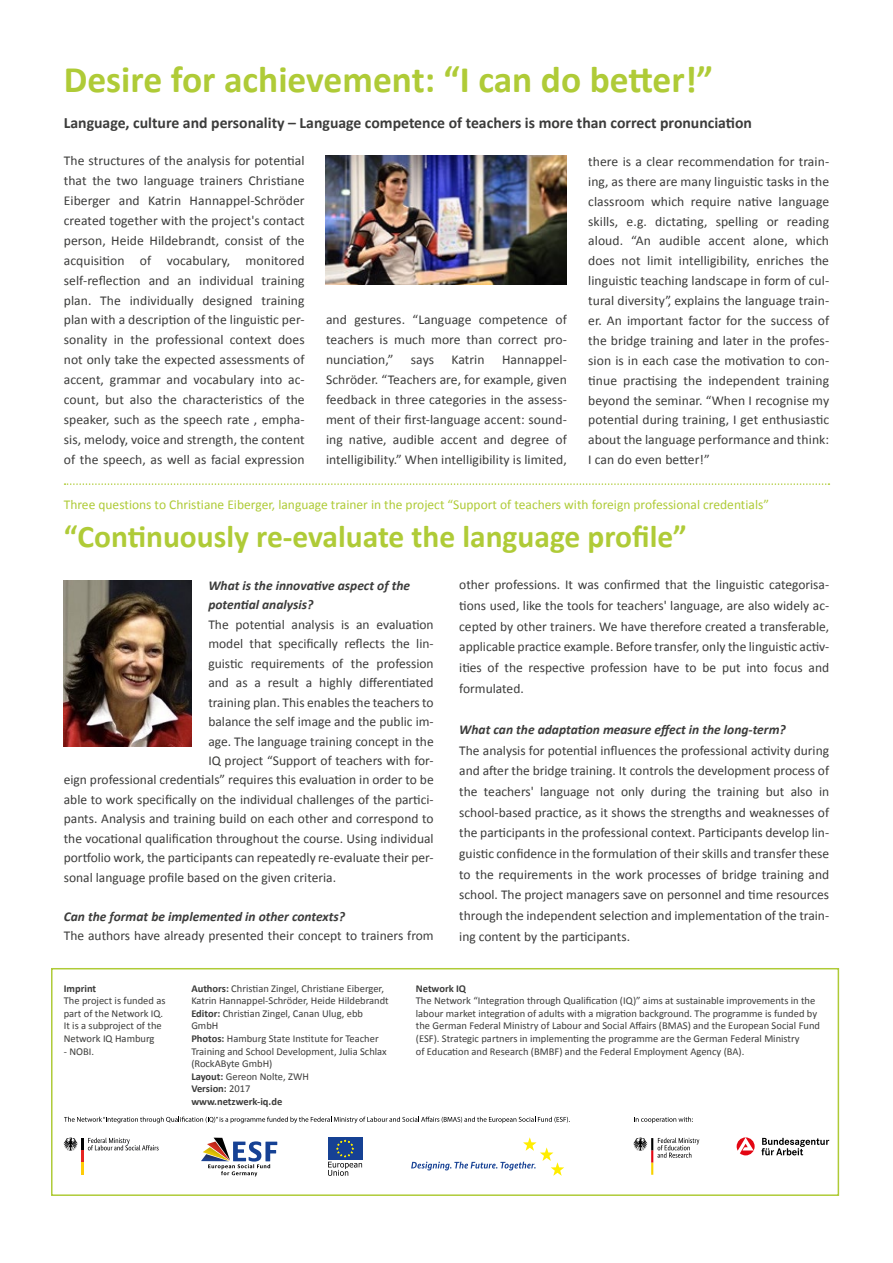
<style>
.page{position:relative;width:893px;height:1263px;background:#fff}
.page>*{position:absolute;margin:0;border:0;box-sizing:border-box;transform-origin:0 0}
.t1{font:700 37.5px "Calibri";color:#afcb37}
.t2{font:700 31.5px "Calibri";color:#afcb37}
.t3{font:700 15.75px "Calibri";color:#3c3c3b}
.t4{font:13.5px/19.8px "Calibri";color:#3c3c3b;text-align:justify}
.t5{font:italic 700 13.5px/19.5px "Calibri";color:#3c3c3b}
.t6{font:13.5px "Calibri";color:#afcb37}
.t7{font:10.5px/12.6px "Calibri";color:#3c3c3b}
.t8{font:700 10.5px "Calibri";color:#3c3c3b}
.s1{font-weight:700}
</style>
<div class="page">
<div style="left:51px;top:968px;width:788px;height:228px;border:2px solid #afcb37"></div>
<svg style="left:65px;top:483px;width:764px;height:2px"></svg>
<img style="left:64px;top:581px;width:127px;height:165px">
<img style="left:326px;top:156px;width:241px;height:128px">
<svg style="left:761px;top:1138px;width:68px;height:17px"></svg>
<svg style="left:737px;top:1137px;width:18px;height:18px"></svg>
<svg style="left:64px;top:1116px;width:506px;height:7px"></svg>
<svg style="left:634px;top:1117px;width:59px;height:6px"></svg>
<svg style="left:201px;top:1138px;width:76px;height:38px"></svg>
<div style="left:328px;top:1137px;width:34px;height:23px;background:#164194"></div>
<svg style="left:328px;top:1140px;width:34px;height:36px"></svg>
<svg style="left:411px;top:1137px;width:153px;height:39px"></svg>
<svg style="left:63px;top:1137px;width:96px;height:38px"></svg>
<svg style="left:633px;top:1137px;width:66px;height:38px"></svg>
<h1 class="t1" style="left:64px;top:55px;width:651px">Desire for achievement: “I can do better!”</h1>
<p class="t3" style="left:64px;top:112px;width:690px">Language, culture and personality – Language competence of teachers is more than correct pronunciation</p>
<p class="t4" style="left:64px;top:151px;width:242px">The structures of the analysis for potential that the two language trainers Christiane Eiberger and Katrin Hannappel-Schröder created together with the project's contact person, Heide Hildebrandt, consist of the acquisition of vocabulary, monitored self-reflection and an individual training plan. The individually designed training plan with a description of the linguistic per&shy;sonality in the professional context does not only take the expected assessments of accent, grammar and vocabulary into ac&shy;count, but also the characteristics of the speaker, such as the speech rate , empha&shy;sis, melody, voice and strength, the content of the speech, as well as facial expression</p>
<p class="t4" style="left:588px;top:152px;width:242px">there is a clear recommendation for train&shy;ing, as there are many linguistic tasks in the classroom which require native language skills, e.g. dictating, spelling or reading aloud. “An audible accent alone, which does not limit intelligibility, enriches the linguistic teaching landscape in form of cul&shy;tural diversity”, explains the language train&shy;er. An important factor for the success of the bridge training and later in the profes&shy;sion is in each case the motivation to con&shy;tinue practising the independent training beyond the seminar. “When I recognise my potential during training, I get enthusiastic about the language performance and think:<br>I can do even better!”</p>
<p class="t6" style="left:64px;top:496px;width:707px">Three questions to Christiane Eiberger, language trainer in the project “Support of teachers with foreign professional credentials”</p>
<h2 class="t2" style="left:64px;top:517px;width:625px">“Continuously re-evaluate the language profile”</h2>
<p class="t4" style="left:326px;top:310px;width:242px">and gestures. “Language competence of teachers is much more than correct pro&shy;nunciation,”</p>
<p class="t4" style="left:326px;top:350px;width:242px;text-indent:176px">Hannappel-Schröder. “Teachers are, for example, given feedback in three categories in the assess&shy;ment of their first-language accent: sound&shy;ing native, audible accent and degree of intelligibility.” When intelligibility is limited,</p>
<p class="t4" style="left:411px;top:350px;width:25px">says</p>
<p class="t4" style="left:451px;top:350px;width:35px">Katrin</p>
<p class="t5" style="left:208px;top:575px;width:203px">What is the innovative aspect of the potential analysis?</p>
<p class="t4" style="left:208px;top:614px;width:227px">The potential analysis is an evaluation</p>
<p class="t4" style="left:208px;top:634px;width:227px">model that specifically reflects the lin-</p>
<p class="t4" style="left:208px;top:653px;width:227px">guistic requirements of the profession</p>
<p class="t4" style="left:208px;top:673px;width:227px">and as a result a highly differentiated</p>
<p class="t4" style="left:208px;top:692px;width:227px">training plan. This enables the teachers to</p>
<p class="t4" style="left:208px;top:712px;width:227px">balance the self image and the public im-</p>
<p class="t4" style="left:208px;top:731px;width:227px">age. The language training concept in the</p>
<p class="t4" style="left:208px;top:751px;width:227px">IQ project “Support of teachers with for-</p>
<p class="t4" style="left:64px;top:770px;width:371px">eign professional credentials” requires this evaluation in order to be</p>
<p class="t4" style="left:64px;top:790px;width:371px">able to work specifically on the individual challenges of the partici-</p>
<p class="t4" style="left:64px;top:809px;width:371px">pants. Analysis and training build on each other and correspond to</p>
<p class="t4" style="left:64px;top:829px;width:371px">the vocational qualification throughout the course. Using individual</p>
<p class="t4" style="left:64px;top:848px;width:371px">portfolio work, the participants can repeatedly re-evaluate their per-</p>
<p class="t4" style="left:64px;top:868px;width:274px">sonal language profile based on the given criteria.</p>
<p class="t5" style="left:64px;top:907px;width:283px">Can the format be implemented in other contexts?</p>
<p class="t4" style="left:64px;top:926px;width:371px">The authors have already presented their concept to trainers from</p>
<p class="t4" style="left:459px;top:575px;width:371px;line-height:20.7px">other professions. It was confirmed that the linguistic categorisa&shy;tions used, like the tools for teachers' language, are also widely ac&shy;cepted by other trainers. We have therefore created a transferable, applicable practice example. Before transfer, only the linguistic activ&shy;ities of the respective profession have to be put into focus and formulated.</p>
<p class="t5" style="left:459px;top:720px;width:328px">What can the adaptation measure effect in the long-term?</p>
<p class="t4" style="left:459px;top:740px;width:371px;line-height:20.7px">The analysis for potential influences the professional activity during and after the bridge training. It controls the development process of the teachers' language not only during the training but also in school-based practice, as it shows the strengths and weaknesses of the participants in the professional context. Participants develop lin&shy;guistic confidence in the formulation of their skills and transfer these to the requirements in the work processes of bridge training and school. The project managers save on personnel and time resources through the independent selection and implementation of the train&shy;ing content by the participants.</p>
<p class="t8" style="left:64px;top:981px;width:34px">Imprint</p>
<p class="t7" style="left:64px;top:994px;width:103px">The project is funded as part of the Network IQ.<br>It is a subproject of the<br>Network IQ Hamburg</p>
<p class="t7" style="left:64px;top:1045px;width:32px">- NOBI.</p>
<p class="t7" style="left:191px;top:982px;width:199px"><span class="s1">Authors:</span> Christian Zingel, Christiane Eiberger,<br>Katrin Hannappel-Schröder, Heide Hildebrandt<br><span class="s1">Editor:</span> Christian Zingel, Canan Ulug, ebb<br>GmbH<br><span class="s1">Photos:</span> Hamburg State Institute for Teacher<br>Training and School Development, Julia Schlax (RockAByte GmbH)<br><span class="s1">Layout:</span> Gereon Nolte, ZWH<br><span class="s1">Version:</span> 2017<br><span class="s1">www.netzwerk-iq.de</span></p>
<p class="t8" style="left:416px;top:981px;width:52px">Network IQ</p>
<p class="t7" style="left:416px;top:994px;width:406px">The Network “Integration through Qualification (IQ)” aims at sustainable improvements in the labour market integration of adults with a migration background. The programme is funded by the German Federal Ministry of Labour and Social Affairs (BMAS) and the European Social Fund (ESF). Strategic partners in implementing the programme are the German Federal Ministry<br>of Education and Research (BMBF) and the Federal Employment Agency (BA).</p>
</div>
